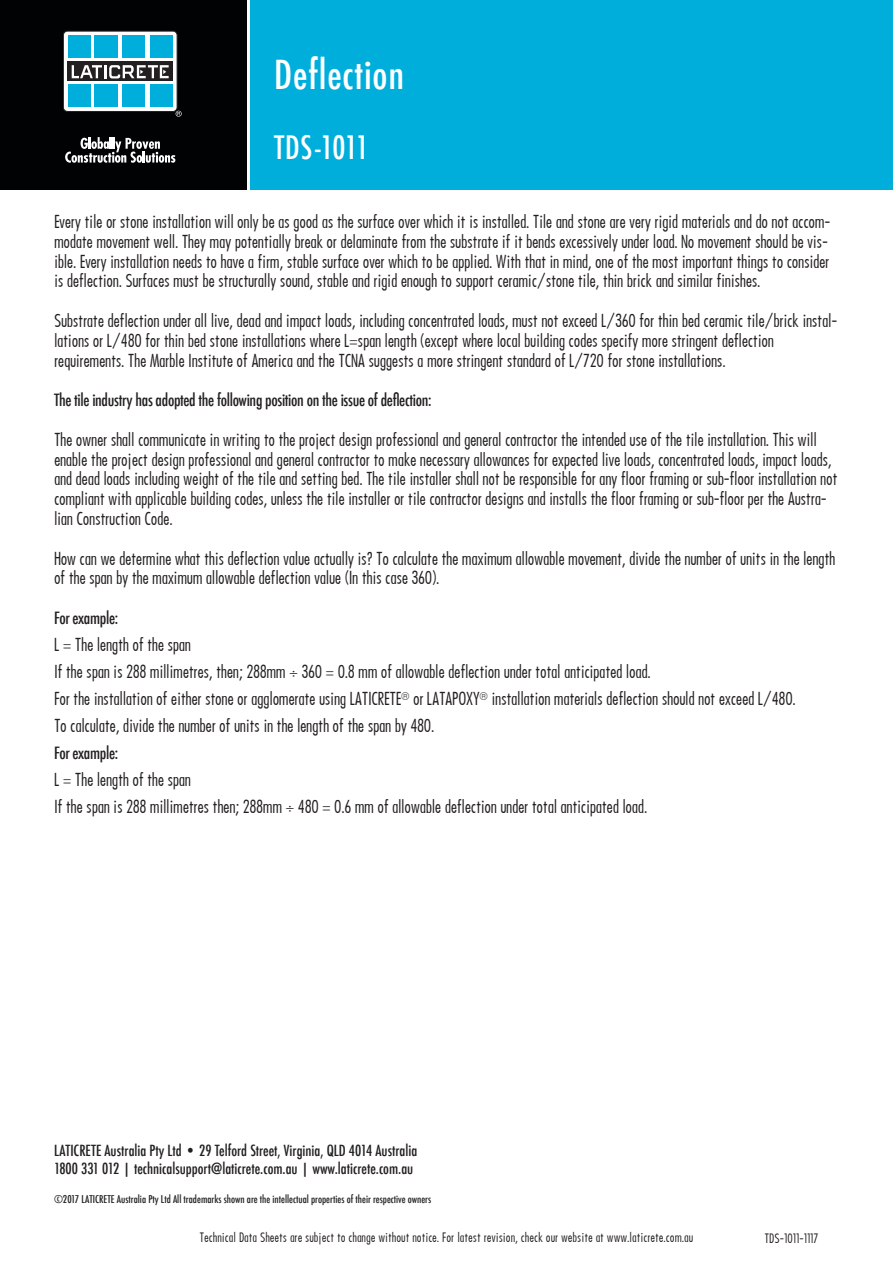
<style>
.page{position:relative;width:893px;height:1263px;background:#fff}
.page>*{position:absolute;margin:0;border:0;box-sizing:border-box;transform-origin:0 0}
.t1{font:500 39px "Futura";letter-spacing:.02em;color:#fff}
.t2{font:500 31.5px "Futura";letter-spacing:-.02em;color:#fff}
.t3{font:500 16.5px/19.8px "Futura Cond";letter-spacing:-.02em;color:#231f20}
.t4{font:500 16.5px "Futura";letter-spacing:-.02em;color:#231f20}
.t5{font:500 15px "Futura";color:#231f20}
.t6{font:500 12px "Futura Cond";color:#231f20}
.t7{font:500 10.5px "Futura";color:#231f20}
</style>
<div class="page">
<div style="left:0;top:0;width:246px;height:190px;background:#010203"></div>
<div style="left:250px;top:0;width:643px;height:190px;background:#00aedc"></div>
<div style="left:63px;top:31px;width:114px;height:80px;background:#fff;border-radius:4px"></div>
<div style="left:63px;top:31px;width:114px;height:81px;border:1px solid #231f20;border-radius:4px"></div>
<div style="left:68px;top:62px;width:105px;height:19px;background:#231f20"></div>
<svg style="left:72px;top:65px;width:97px;height:14px"></svg>
<div style="left:68px;top:84px;width:22px;height:23px;background:#00aedc"></div>
<div style="left:95px;top:84px;width:23px;height:23px;background:#00aedc"></div>
<div style="left:122px;top:84px;width:23px;height:23px;background:#00aedc"></div>
<div style="left:150px;top:84px;width:23px;height:23px;background:#00aedc"></div>
<div style="left:68px;top:35px;width:22px;height:23px;background:#00aedc"></div>
<div style="left:95px;top:35px;width:23px;height:23px;background:#00aedc"></div>
<div style="left:122px;top:35px;width:23px;height:23px;background:#00aedc"></div>
<div style="left:150px;top:35px;width:23px;height:23px;background:#00aedc"></div>
<svg style="left:176px;top:111px;width:6px;height:6px"></svg>
<svg style="left:65px;top:137px;width:110px;height:26px"></svg>
<p class="t1" style="left:274px;top:49px;width:131px">Deflection</p>
<p class="t2" style="left:274px;top:127px;width:96px">TDS-1011</p>
<p class="t3" style="left:54px;top:212px;width:778px">Every tile or stone installation will only be as good as the surface over which it is installed. Tile and stone are very rigid materials and do not accom&shy;modate movement well. They may potentially break or delaminate from the substrate if it bends excessively under load. No movement should be vis&shy;ible. Every installation needs to have a firm, stable surface over which to be applied. With that in mind, one of the most important things to consider is deflection. Surfaces must be structurally sound, stable and rigid enough to support ceramic/stone tile, thin brick and similar finishes.</p>
<p class="t3" style="left:54px;top:311px;width:785px">Substrate deflection under all live, dead and impact loads, including concentrated loads, must not exceed L/360 for thin bed ceramic tile/brick instal&shy;lations or L/480 for thin bed stone installations where L=span length (except where local building codes specify more stringent deflection</p>
<p class="t3" style="left:54px;top:350px;width:673px">requirements. The Marble Institute of America and the TCNA suggests a more stringent standard of L/720 for stone installations.</p>
<p class="t4" style="left:54px;top:390px;width:379px">The tile industry has adopted the following position on the issue of deflection:</p>
<p class="t3" style="left:54px;top:430px;width:785px">The owner shall communicate in writing to the project design professional and general contractor the intended use of the tile installation. This will enable the project design professional and general contractor to make necessary allowances for expected live loads, concentrated loads, impact loads, and dead loads including weight of the tile and setting bed. The tile installer shall not be responsible for any floor framing or sub-floor installation not compliant with applicable building codes, unless the tile installer or tile contractor designs and installs the floor framing or sub-floor per the Austra&shy;lian Construction Code.</p>
<p class="t3" style="left:54px;top:548px;width:783px">How can we determine what this deflection value actually is? To calculate the maximum allowable movement, divide the number of units in the length of the span by the maximum allowable deflection value (In this case 360).</p>
<p class="t4" style="left:54px;top:607px;width:66px">For example:</p>
<p class="t3" style="left:54px;top:635px;width:139px">L = The length of the span</p>
<p class="t3" style="left:54px;top:662px;width:598px">If the span is 288 millimetres, then; 288mm ÷ 360 = 0.8 mm of allowable deflection under total anticipated load.</p>
<p class="t3" style="left:54px;top:689px;width:743px">For the installation of either stone or agglomerate using LATICRETE<sup>®</sup> or LATAPOXY<sup>®</sup> installation materials deflection should not exceed L/480.</p>
<p class="t3" style="left:54px;top:716px;width:382px">To calculate, divide the number of units in the length of the span by 480.</p>
<p class="t4" style="left:54px;top:742px;width:66px">For example:</p>
<p class="t3" style="left:54px;top:770px;width:139px">L = The length of the span</p>
<p class="t3" style="left:54px;top:797px;width:595px">If the span is 288 millimetres then; 288mm ÷ 480 = 0.6 mm of allowable deflection under total anticipated load.</p>
<p class="t5" style="left:54px;top:1141px;width:365px">LATICRETE Australia Pty Ltd • 29 Telford Street, Virginia, QLD 4014 Australia</p>
<p class="t5" style="left:54px;top:1159px;width:361px">1800 331 012 | technicalsupport@laticrete.com.au | www.laticrete.com.au</p>
<p class="t7" style="left:54px;top:1192px;width:379px">©2017 LATICRETE Australia Pty Ltd All trademarks shown are the intellectual properties of their respective owners</p>
<p class="t6" style="left:199px;top:1230px;width:495px">Technical Data Sheets are subject to change without notice. For latest revision, check our website at www.laticrete.com.au</p>
<p class="t6" style="left:764px;top:1231px;width:56px">TDS-1011-1117</p>
</div>
